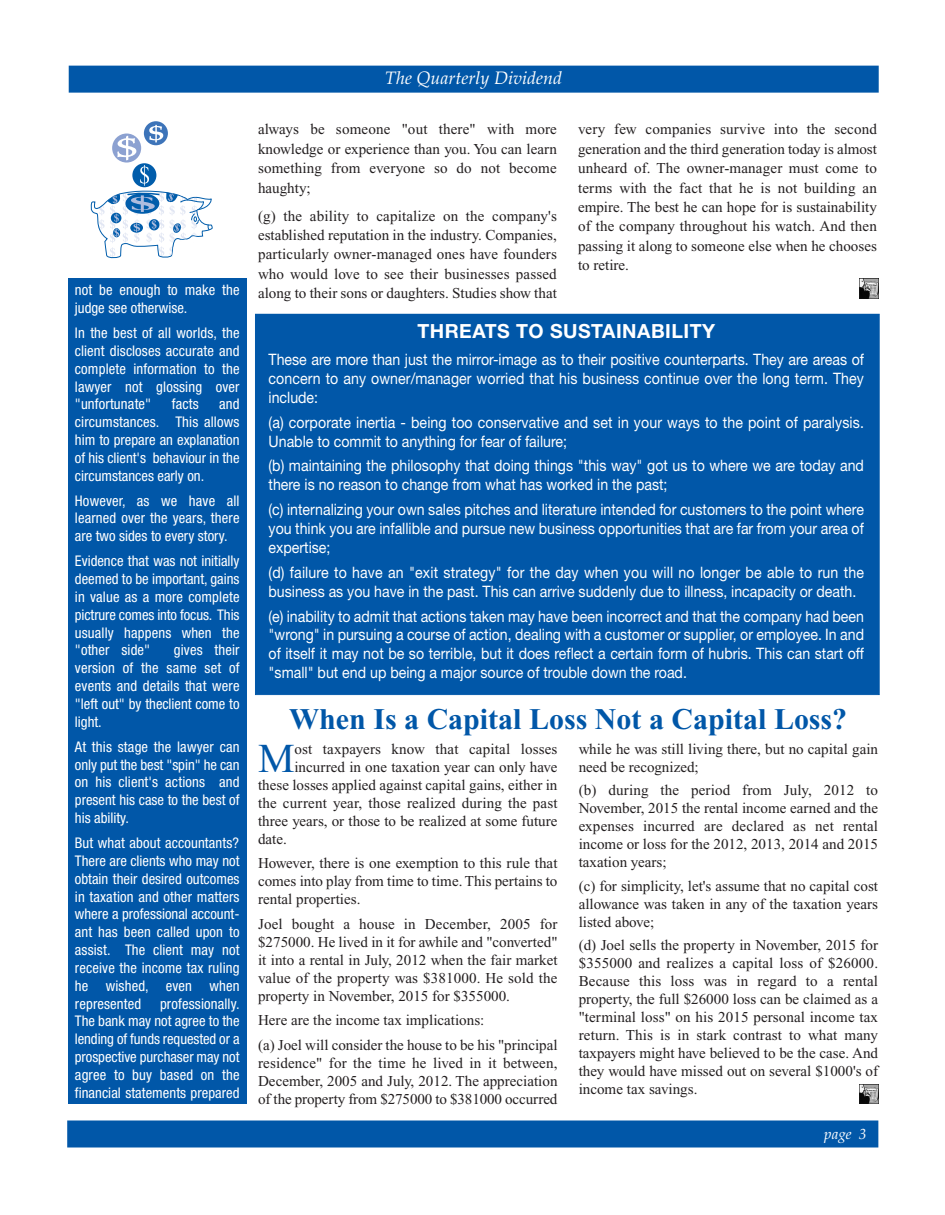
<style>
.page{position:relative;width:945px;height:1215px;background:#fff}
.page>*{position:absolute;margin:0;border:0;box-sizing:border-box;transform-origin:0 0}
.t1{font:41.1px "Times New Roman";color:#0157a8}
.t2{font:700 30px "Times New Roman";color:#0157a8}
.t3{font:700 19.5px "Helvetica Neue";letter-spacing:.025em;color:#fff}
.t4{font:italic 18px "Palatino";color:#fff}
.t5{font:15.75px/18.9px "Helvetica Neue";color:#fff;text-align:justify;scale:.9 1}
.t6{font:15.15px/18px "Times New Roman";color:#231f20;text-align:justify}
.t7{font:italic 15px "Palatino";color:#fff}
.t8{font:condensed 14.7px/17.9px "Helvetica Neue";letter-spacing:.01em;color:#fff;text-align:justify}
</style>
<div class="page">
<div style="left:256px;top:315px;width:623px;height:379px;background:#0157a8"></div>
<div style="left:68px;top:279px;width:179px;height:825px;background:#0157a8"></div>
<div style="left:69px;top:66px;width:810px;height:27px;background:#0157a8"></div>
<div style="left:67px;top:1120px;width:811px;height:28px;background:#0157a8"></div>
<svg style="left:144px;top:121px;width:24px;height:24px"></svg>
<svg style="left:90px;top:125px;width:123px;height:134px"></svg>
<img style="left:859px;top:278px;width:20px;height:20px">
<img style="left:860px;top:1084px;width:19px;height:20px">
<p class="t8" style="left:75px;top:282px;width:166px">not be enough to make the judge see otherwise.</p>
<p class="t8" style="left:75px;top:325px;width:166px">In the best of all worlds, the client discloses accurate and complete information to the lawyer not glossing over "unfortunate"</p>
<p class="t8" style="left:172px;top:396px;width:28px">facts</p>
<p class="t8" style="left:75px;top:396px;width:166px;text-indent:144px">and circumstances. This allows him to prepare an explanation of his client's behaviour in the circumstances early on.</p>
<p class="t8" style="left:75px;top:493px;width:166px">However, as we have all learned over the years, there are two sides to every story.</p>
<p class="t8" style="left:75px;top:553px;width:166px">Evidence that was not initially deemed to be important, gains in value as a more complete pictrure comes into focus. This usually happens when the "other side"</p>
<p class="t8" style="left:75px;top:643px;width:166px;text-indent:99px">gives their version of the same set of events and details that were "left out" by theclient come to light.</p>
<p class="t8" style="left:75px;top:739px;width:166px">At this stage the lawyer can only put the best "spin" he can on his client's actions and present his case to the best of his ability.</p>
<p class="t8" style="left:75px;top:835px;width:166px">But what about accountants?<br>There are clients who may not obtain their desired outcomes in taxation and other matters where a professional account&shy;ant has been called upon to assist. The client may not receive the income tax ruling he wished, even when represented</p>
<p class="t8" style="left:75px;top:996px;width:166px;text-indent:85px">professionally.<br>The bank may not agree to the lending of funds requested or a prospective purchaser may not agree to buy based on the financial statements prepared</p>
<p class="t4" style="left:385px;top:71px;width:179px">The Quarterly Dividend</p>
<p class="t6" style="left:258px;top:121px;width:300px;line-height:19.4px">always be someone "out there" with more knowledge or experience than you. You can learn something from everyone so do not become haughty;</p>
<p class="t6" style="left:258px;top:207px;width:300px;line-height:19.4px">(g) the ability to capitalize on the company's established reputation in the industry. Companies, particularly owner-managed ones have founders who would love to see their businesses passed along to their sons or daughters. Studies show that</p>
<p class="t6" style="left:578px;top:121px;width:300px;line-height:19.4px">very few companies survive into the second generation and the third generation today is almost unheard of. The owner-manager must come to terms with the fact that he is not building an empire. The best he can hope for is sustainability of the company throughout his watch. And then passing it along to someone else when he chooses to retire.</p>
<p class="t3" style="left:417px;top:324px;width:299px">THREATS TO SUSTAINABILITY</p>
<p class="t5" style="left:269px;top:352px;width:663px">These are more than just the mirror-image as to their positive counterparts. They are areas of concern to any owner/manager worried that his business continue over the long term. They include:</p>
<p class="t5" style="left:269px;top:414px;width:663px">(a) corporate inertia - being too conservative and set in your ways to the point of paralysis.<br>Unable to commit to anything for fear of failure;</p>
<p class="t5" style="left:269px;top:458px;width:663px">(b) maintaining the philosophy that doing things "this way" got us to where we are today and there is no reason to change from what has worked in the past;</p>
<p class="t5" style="left:269px;top:502px;width:663px">(c) internalizing your own sales pitches and literature intended for customers to the point where you think you are infallible and pursue new business opportunities that are far from your area of expertise;</p>
<p class="t5" style="left:269px;top:564px;width:663px">(d) failure to have an "exit strategy" for the day when you will no longer be able to run the business as you have in the past. This can arrive suddenly due to illness, incapacity or death.</p>
<p class="t5" style="left:269px;top:608px;width:663px">(e) inability to admit that actions taken may have been incorrect and that the company had been "wrong" in pursuing a course of action, dealing with a customer or supplier, or employee. In and of itself it may not be so terrible, but it does reflect a certain form of hubris. This can start off "small" but end up being a major source of trouble down the road.</p>
<h2 class="t2" style="left:289px;top:708px;width:560px">When Is a Capital Loss Not a Capital Loss?</h2>
<h1 class="t1" style="left:258px;top:743px;width:38px">M</h1>
<p class="t6" style="left:294px;top:741px;width:265px">ost taxpayers know that capital losses</p>
<p class="t6" style="left:579px;top:741px;width:301px">while he was still living there, but no capital gain need be recognized;</p>
<p class="t6" style="left:579px;top:783px;width:301px">(b) during the period from July, 2012 to November, 2015 the rental income earned and the expenses incurred are declared as net rental income or loss for the 2012, 2013, 2014 and 2015 taxation years;</p>
<p class="t6" style="left:579px;top:878px;width:301px">(c) for simplicity, let's assume that no capital cost allowance was taken in any of the taxation years listed above;</p>
<p class="t6" style="left:579px;top:938px;width:301px">(d) Joel sells the property in November, 2015 for $355000 and realizes a capital loss of $26000.<br>Because this loss was in regard to a rental property, the full $26000 loss can be claimed as a "terminal loss" on his 2015 personal income tax return. This is in stark contrast to what many taxpayers might have believed to be the case. And they would have missed out on several $1000's of income tax savings.</p>
<p class="t6" style="left:294px;top:759px;width:265px">incurred in one taxation year can only have</p>
<p class="t6" style="left:258px;top:777px;width:301px">these losses applied against capital gains, either in</p>
<p class="t6" style="left:258px;top:795px;width:301px">the current year, those realized during the past</p>
<p class="t6" style="left:258px;top:813px;width:301px">three years, or those to be realized at some future</p>
<p class="t6" style="left:258px;top:831px;width:30px">date.</p>
<p class="t6" style="left:258px;top:856px;width:301px">However, there is one exemption to this rule that comes into play from time to time. This pertains to rental properties.</p>
<p class="t6" style="left:258px;top:916px;width:301px">Joel bought a house in December, 2005 for $275000. He lived in it for awhile and "converted" it into a rental in July, 2012 when the fair market value of the property was $381000. He sold the property in November, 2015 for $355000.</p>
<p class="t6" style="left:258px;top:1010px;width:301px;line-height:24.5px">Here are the income tax implications:<br>(a) Joel will consider the house to be his "principal</p>
<p class="t6" style="left:258px;top:1055px;width:301px">residence" for the time he lived in it between, December, 2005 and July, 2012. The appreciation of the property from $275000 to $381000 occurred</p>
<p class="t7" style="left:824px;top:1128px;width:44px">page 3</p>
</div>
